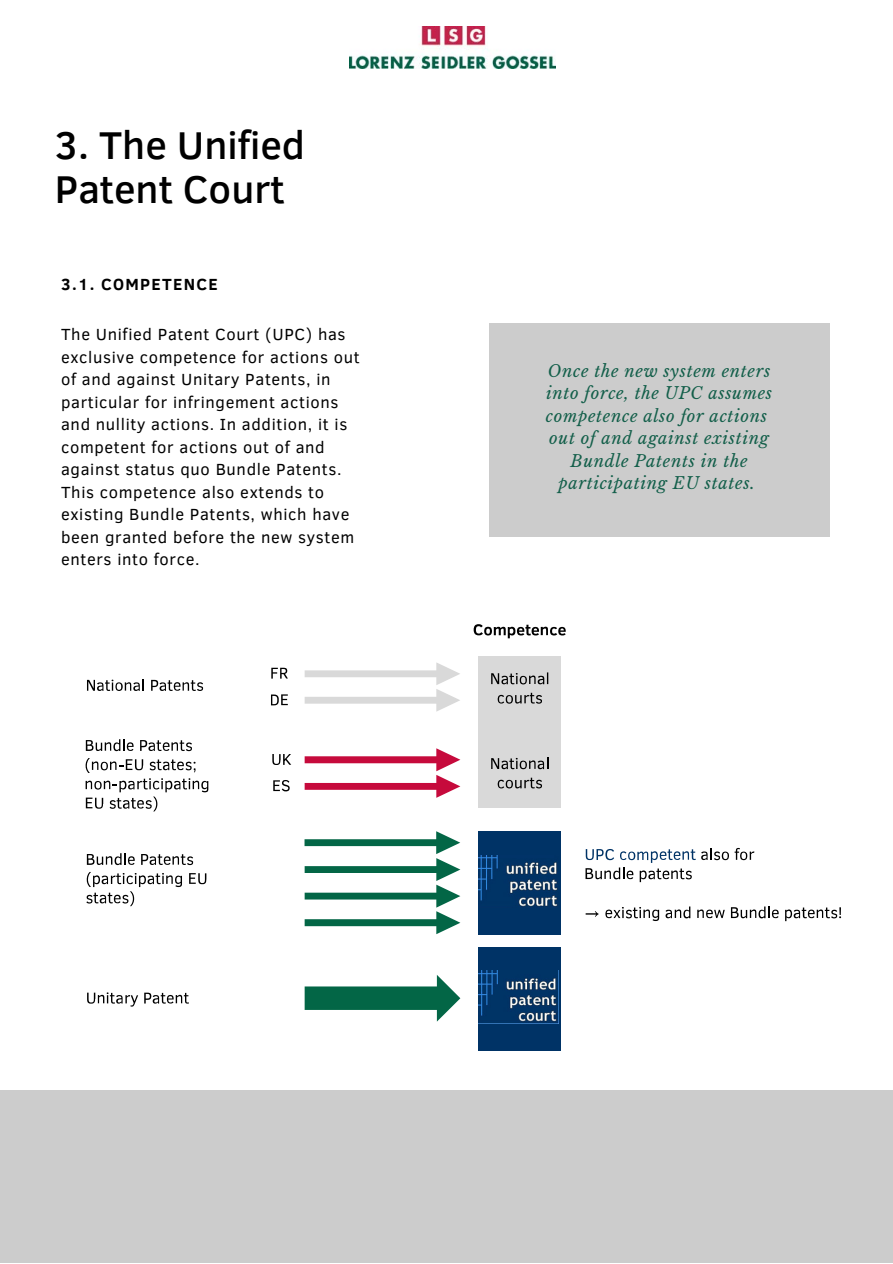
<style>
.page{position:relative;width:893px;height:1264px;background:#fff}
.page>*{position:absolute;margin:0;border:0;box-sizing:border-box;transform-origin:0 0}
.t1{font:500 39.6px/43.8px "Clear Sans";color:#000}
.t2{font:16.5px/22.5px "Clear Sans";letter-spacing:.04em;color:#000}
.t3{font:italic 16.5px/22.5px "Libre Baskerville";letter-spacing:.04em;color:#135f4a;text-align:center}
.t4{font:700 16.5px "Clear Sans";letter-spacing:.08em;color:#000}
</style>
<div class="page">
<img style="left:349px;top:27px;width:206px;height:42px">
<div style="left:0;top:1090px;width:892px;height:172px;background:#ccc"></div>
<div style="left:488px;top:324px;width:341px;height:212px;background:#ccc"></div>
<svg style="left:272px;top:754px;width:19px;height:11px"></svg>
<svg style="left:271px;top:694px;width:17px;height:11px"></svg>
<svg style="left:304px;top:748px;width:156px;height:49px"></svg>
<svg style="left:304px;top:662px;width:156px;height:49px"></svg>
<svg style="left:273px;top:780px;width:16px;height:11px"></svg>
<svg style="left:271px;top:667px;width:17px;height:11px"></svg>
<svg style="left:87px;top:679px;width:57px;height:12px"></svg>
<svg style="left:151px;top:680px;width:52px;height:11px"></svg>
<svg style="left:86px;top:739px;width:47px;height:12px"></svg>
<svg style="left:140px;top:740px;width:52px;height:11px"></svg>
<svg style="left:86px;top:758px;width:122px;height:53px"></svg>
<svg style="left:473px;top:624px;width:92px;height:14px"></svg>
<div style="left:478px;top:656px;width:83px;height:151px;background:#d9d9d9"></div>
<svg style="left:491px;top:672px;width:57px;height:12px"></svg>
<svg style="left:497px;top:692px;width:45px;height:11px"></svg>
<svg style="left:491px;top:757px;width:57px;height:12px"></svg>
<svg style="left:497px;top:777px;width:45px;height:11px"></svg>
<div style="left:478px;top:831px;width:83px;height:103px;background:#036"></div>
<svg style="left:87px;top:853px;width:48px;height:12px"></svg>
<svg style="left:141px;top:854px;width:52px;height:11px"></svg>
<svg style="left:189px;top:873px;width:17px;height:11px"></svg>
<svg style="left:86px;top:872px;width:96px;height:34px"></svg>
<svg style="left:701px;top:848px;width:53px;height:12px"></svg>
<svg style="left:585px;top:849px;width:110px;height:33px"></svg>
<svg style="left:585px;top:911px;width:13px;height:5px"></svg>
<svg style="left:605px;top:907px;width:54px;height:14px"></svg>
<svg style="left:665px;top:906px;width:25px;height:12px"></svg>
<svg style="left:697px;top:909px;width:27px;height:9px"></svg>
<svg style="left:730px;top:906px;width:48px;height:12px"></svg>
<svg style="left:785px;top:907px;width:56px;height:14px"></svg>
<svg style="left:87px;top:992px;width:51px;height:14px"></svg>
<svg style="left:144px;top:992px;width:45px;height:11px"></svg>
<svg style="left:304px;top:975px;width:156px;height:46px"></svg>
<svg style="left:304px;top:831px;width:156px;height:103px"></svg>
<div style="left:478px;top:947px;width:83px;height:103px;background:#036"></div>
<img style="left:478px;top:855px;width:80px;height:52px">
<img style="left:478px;top:970px;width:81px;height:53px">
<h1 class="t1" style="left:55px;top:121px;width:252px">3. The Unified<br>Patent Court</h1>
<p class="t4" style="left:61px;top:272px;width:158px">3.1. COMPETENCE</p>
<p class="t2" style="left:61px;top:322px;width:300px">The Unified Patent Court (UPC) has exclusive competence for actions out of and against Unitary Patents, in particular for infringement actions and nullity actions. In addition, it is competent for actions out of and against status quo Bundle Patents.<br>This competence also extends to existing Bundle Patents, which have been granted before the new system enters into force.</p>
<p class="t3" style="left:546px;top:360px;width:228px">Once the new system enters into force, the UPC assumes competence also for actions out of and against existing<br>Bundle Patents in the participating EU states.</p>
</div>
